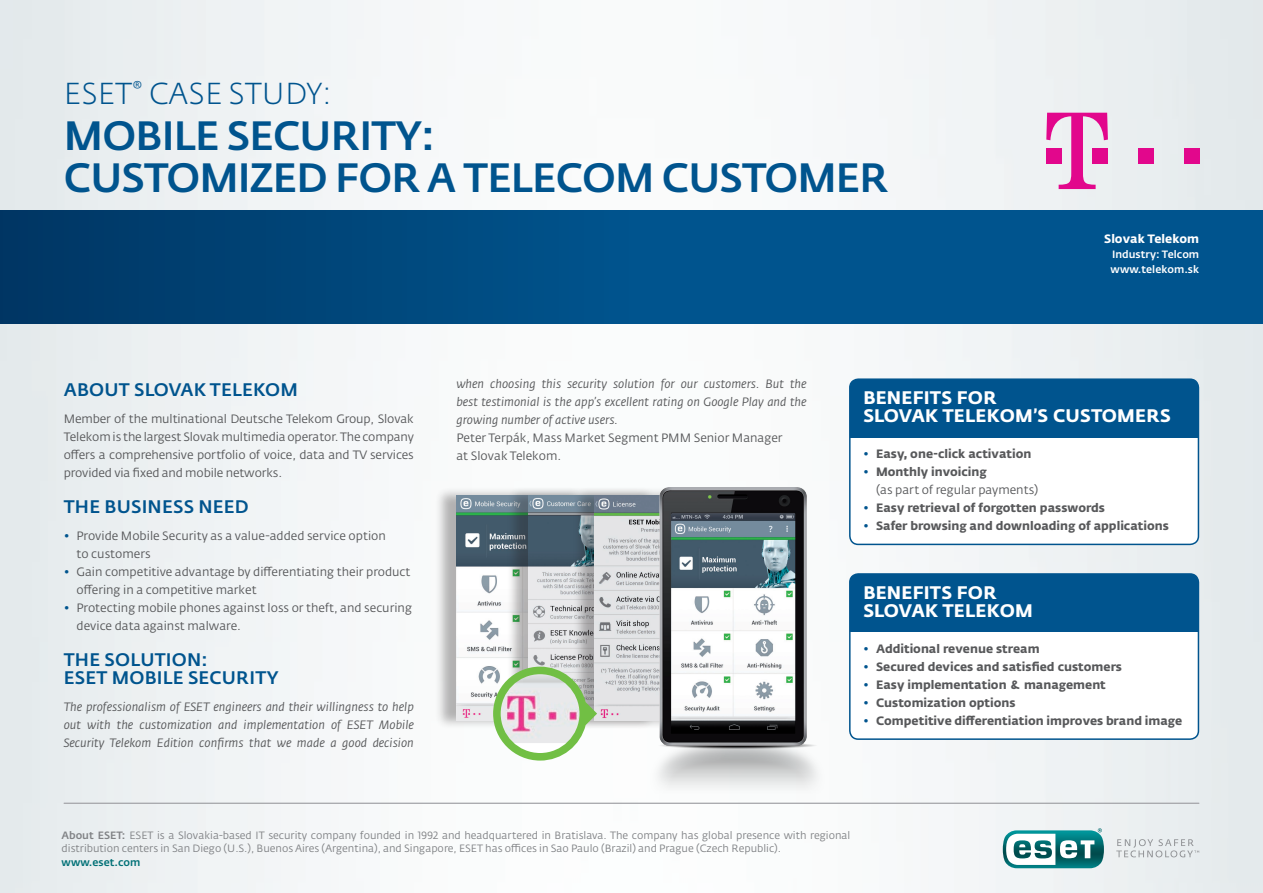
<style>
.page{position:relative;width:1263px;height:893px;background:#fff}
.page>*{position:absolute;margin:0;border:0;box-sizing:border-box;transform-origin:0 0}
.t1{font:500 40.5px/42px "Fedra Sans Alt Pro";letter-spacing:-.02em;color:#00548e}
.t2{font:300 30px "Fedra Sans Alt Pro";letter-spacing:.01em;color:#00548e}
.t3{font:500 18px/18px "Fedra Sans Alt Pro";letter-spacing:.01em;color:#00548e}
.t4{font:700 18px/18px "Fedra Sans Alt Pro";letter-spacing:.01em;color:#fff}
.t5{font:12px/18px "Fedra Sans Alt Pro";color:#57585a}
.t6{font:italic 12px/18px "Fedra Sans Alt Pro";color:#57585a;text-align:justify}
.t7{font:700 12px "Fedra Sans Alt Pro";color:#57585a}
.t8{font:700 12px "Fedra Sans Alt Pro";color:#fff}
.t9{font:10.5px/13.5px "Fedra Sans Alt Pro";color:#808285}
.t10{font:500 10.5px/15px "Fedra Sans Alt Pro";color:#fff}
.s1{color:#00548e}
.s2{font-style:normal}
.s3{font-weight:400;color:#00548e}
.s4{font-weight:700}
.s5{font-weight:500}
.s6{font-weight:500;color:#007076}
</style>
<div class="page">
<img style="left:0;top:0;width:1263px;height:893px">
<div style="left:850px;top:379px;width:348px;height:165px;background:#fff;border-radius:9px"></div>
<div style="left:850px;top:379px;width:348px;height:59px;background:#00548e"></div>
<div style="left:849px;top:378px;width:350px;height:167px;border:2px solid #00548e;border-radius:9px"></div>
<div style="left:850px;top:574px;width:348px;height:165px;background:#fff;border-radius:9px"></div>
<div style="left:850px;top:574px;width:348px;height:58px;background:#00548e"></div>
<div style="left:849px;top:573px;width:350px;height:167px;border:2px solid #00548e;border-radius:9px"></div>
<div style="left:0;top:210px;width:1263px;height:114px;background:linear-gradient(to right,#003d6d,#005c99)"></div>
<hr style="left:64px;top:803px;width:1135px;height:1px;background:#a8a9ad">
<svg style="left:1046px;top:113px;width:62px;height:76px;background:#e890c7"></svg>
<div style="left:1092px;top:148px;width:16px;height:15px;background:#e2078c"></div>
<div style="left:1138px;top:148px;width:15px;height:15px;background:#e2078c"></div>
<div style="left:1184px;top:148px;width:15px;height:15px;background:#e2078c"></div>
<div style="left:435px;top:486px;width:150px;height:244px;background:#231f20;opacity:.33"></div>
<img style="left:456px;top:495px;width:50px;height:226px">
<div style="left:506px;top:486px;width:151px;height:244px;background:#231f20;opacity:.33"></div>
<img style="left:528px;top:495px;width:45px;height:172px">
<div style="left:573px;top:486px;width:150px;height:244px;background:#231f20;opacity:.33"></div>
<img style="left:594px;top:495px;width:55px;height:226px">
<svg style="left:493px;top:667px;width:104px;height:94px"></svg>
<img style="left:649px;top:487px;width:177px;height:313px">
<svg style="left:1003px;top:828px;width:101px;height:40px"></svg>
<svg style="left:1116px;top:839px;width:83px;height:18px"></svg>
<p class="t2" style="left:64px;top:75px;width:269px">ESET<sup>®</sup> CASE STUDY:</p>
<p class="t1" style="left:64px;top:114px;width:826px">MOBILE SECURITY:<br>CUSTOMIZED FOR A TELECOM CUSTOMER</p>
<p class="t8" style="left:1104px;top:231px;width:97px">Slovak Telekom</p>
<p class="t10" style="left:1111px;top:246px;width:90px">Industry: Telcom www.telekom.sk</p>
<p class="t3" style="left:64px;top:381px;width:236px">ABOUT SLOVAK TELEKOM</p>
<p class="t5" style="left:64px;top:410px;width:352px;text-align:justify">Member of the multinational Deutsche Telekom Group, Slovak Telekom is the largest Slovak multimedia operator. The company offers a comprehensive portfolio of voice, data and TV services provided via fixed and mobile networks.</p>
<p class="t3" style="left:64px;top:498px;width:186px">THE BUSINESS NEED</p>
<p class="t5" style="left:77px;top:527px;width:311px;text-indent:-13px"><span class="s1">•</span> Provide Mobile Security as a value-added service option to customers</p>
<p class="t5" style="left:77px;top:563px;width:335px;text-indent:-13px"><span class="s1">•</span> Gain competitive advantage by differentiating their product offering in a competitive market</p>
<p class="t5" style="left:77px;top:599px;width:337px;text-indent:-13px"><span class="s1">•</span> Protecting mobile phones against loss or theft, and securing device data against malware.</p>
<p class="t3" style="left:64px;top:651px;width:216px">THE SOLUTION:<br>ESET MOBILE SECURITY</p>
<p class="t6" style="left:64px;top:698px;width:352px">The professionalism of ESET engineers and their willingness to help out with the customization and implementation of ESET Mobile Security Telekom Edition confirms that we made a good decision</p>
<p class="t6" style="left:456px;top:375px;width:352px;text-align:left">when choosing this security solution for our customers. But the best testimonial is the app’s excellent rating on Google Play and the growing number of active users.<br><span class="s2">Peter Terpák, Mass Market Segment PMM Senior Manager<br>at Slovak Telekom.</span></p>
<p class="t4" style="left:863px;top:389px;width:309px">BENEFITS FOR<br>SLOVAK TELEKOM’S CUSTOMERS</p>
<p class="t7" style="left:863px;top:446px;width:170px"><span class="s3">•</span> Easy, one-click activation</p>
<p class="t5" style="left:876px;top:463px;width:164px;text-indent:-13px"><span class="s1">•</span> <span class="s4">Monthly invoicing<br></span>(as part of regular payments)</p>
<p class="t7" style="left:863px;top:500px;width:243px"><span class="s3">•</span> Easy retrieval of forgotten passwords</p>
<p class="t7" style="left:863px;top:518px;width:307px"><span class="s3">•</span> Safer browsing and downloading of applications</p>
<p class="t4" style="left:863px;top:584px;width:171px">BENEFITS FOR<br>SLOVAK TELEKOM</p>
<p class="t7" style="left:863px;top:641px;width:178px"><span class="s3">•</span> Additional revenue stream</p>
<p class="t7" style="left:863px;top:659px;width:260px"><span class="s3">•</span> Secured devices and satisfied customers</p>
<p class="t7" style="left:863px;top:677px;width:244px"><span class="s3">•</span> Easy implementation &amp; management</p>
<p class="t7" style="left:863px;top:695px;width:154px"><span class="s3">•</span> Customization options</p>
<p class="t7" style="left:863px;top:713px;width:320px"><span class="s3">•</span> Competitive differentiation improves brand image</p>
<p class="t9" style="left:62px;top:828px;width:790px"><span class="s5">About ESET:</span> ESET is a Slovakia-based IT security company founded in 1992 and headquartered in Bratislava. The company has global presence with regional distribution centers in San Diego (U.S.), Buenos Aires (Argentina), and Singapore, ESET has offices in Sao Paulo (Brazil) and Prague (Czech Republic). <span class="s6">www.eset.com</span></p>
</div>
